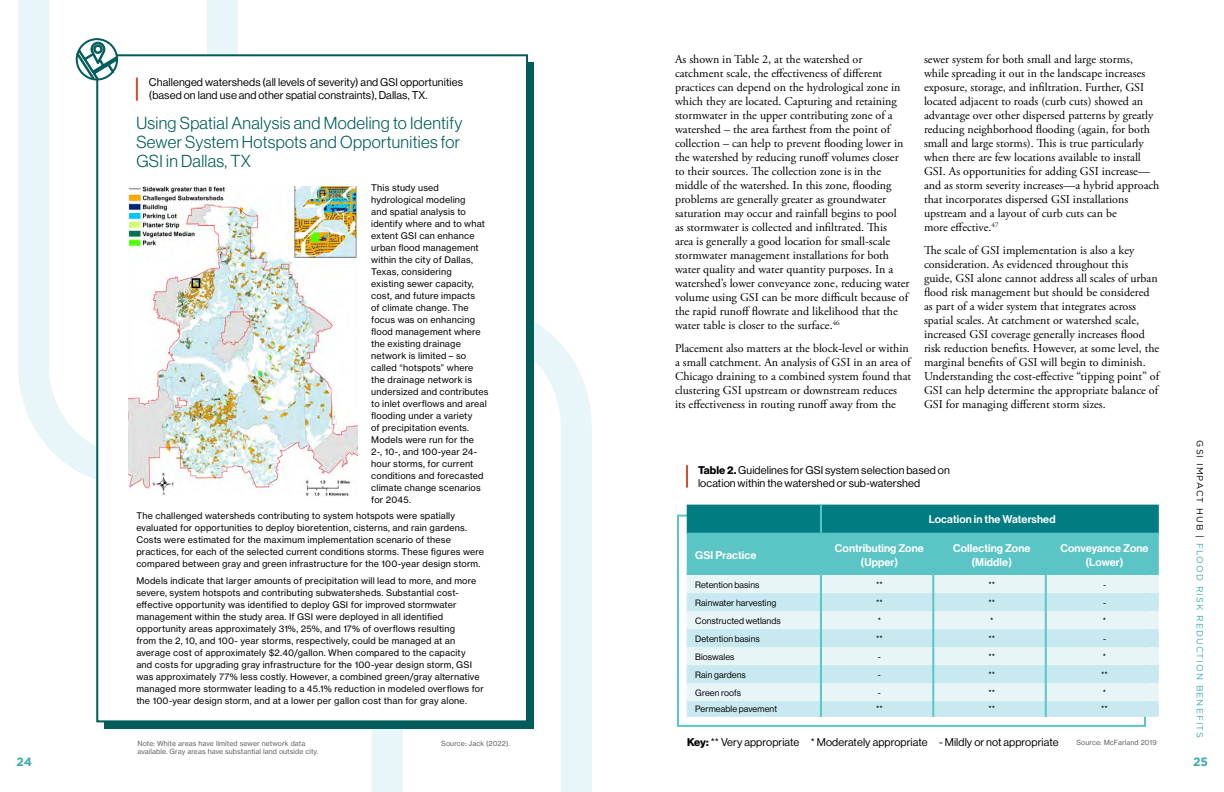
<style>
.page{position:relative;width:1224px;height:792px;background:#fff}
.page>*{position:absolute;margin:0;border:0;box-sizing:border-box;transform-origin:0 0}
.t1{font:17px/19px "N Haas Grotesk DS Pro 45 Lt";letter-spacing:.02em;color:#015c5a}
.t2{font:12px/14px "Adobe Garamond Pro";color:#000}
.t3{font:700 12px "Gotham";color:#3fabaa}
.t4{font:11px/13.2px "N Haas Grotesk DS Pro 55 Rg";letter-spacing:.01em;color:#000}
.t5{font:11px/14px "N Haas Grotesk DS Pro 65 Md";letter-spacing:.01em;color:#fff;text-align:center}
.t6{font:9px/12px "N Haas Grotesk TX Pro 55 Rg";letter-spacing:.02em;color:#000}
.t7{font:9px "N Haas Grotesk DS Pro 55 Rg";letter-spacing:.01em;color:#000}
.t8{font:9px "Gotham";letter-spacing:.12em;color:#3fabaa}
.t9{font:7px/8px "N Haas Grotesk TX Pro 55 Rg";letter-spacing:.01em;color:#636466}
.s1{color:#000}
.s2{font-family:"N Haas Grotesk DS Pro 75 Bd"}
</style>
<div class="page">
<svg style="left:18px;top:0;width:220px;height:479px"></svg>
<svg style="left:356px;top:322px;width:236px;height:470px"></svg>
<div style="left:104px;top:62px;width:430px;height:666px;background:#015c5a"></div>
<div style="left:96px;top:54px;width:432px;height:668px;background:#fff;border:2px solid #015c5a"></div>
<img style="left:129px;top:186px;width:229px;height:311px">
<div style="left:677px;top:515px;width:469px;height:212px;background:#fff;border:2px solid #5ac5c4"></div>
<svg style="left:687px;top:505px;width:472px;height:212px;background:#a1d7da"></svg>
<hr style="left:686px;top:465px;width:2px;height:23px;background:#d94c2b">
<svg style="left:77px;top:39px;width:40px;height:41px"></svg>
<div style="left:76px;top:38px;width:42px;height:43px;border:2px solid #015c5a;border-radius:50%"></div>
<svg style="left:76px;top:42px;width:42px;height:38px"></svg>
<hr style="left:136px;top:78px;width:2px;height:23px;background:#d94c2b">
<p class="t2" style="left:675px;top:52px;width:236px">As shown in Table 2, at the watershed or catchment scale, the effectiveness of different practices can depend on the hydrological zone in which they are located. Capturing and retaining stormwater in the upper contributing zone of a watershed – the area farthest from the point of collection – can help to prevent flooding lower in the watershed by reducing runoff volumes closer to their sources. The collection zone is in the middle of the watershed. In this zone, flooding problems are generally greater as groundwater saturation may occur and rainfall begins to pool<br>as stormwater is collected and infiltrated. This<br>area is generally a good location for small-scale stormwater management installations for both water quality and water quantity purposes. In a watershed’s lower conveyance zone, reducing water volume using GSI can be more difficult because of the rapid runoff flowrate and likelihood that the water table is closer to the surface.<sup>46</sup></p>
<p class="t2" style="left:675px;top:341px;width:238px">Placement also matters at the block-level or within a small catchment. An analysis of GSI in an area of Chicago draining to a combined system found that clustering GSI upstream or downstream reduces<br>its effectiveness in routing runoff away from the</p>
<p class="t2" style="left:924px;top:52px;width:237px">sewer system for both small and large storms, while spreading it out in the landscape increases exposure, storage, and infiltration. Further, GSI located adjacent to roads (curb cuts) showed an advantage over other dispersed patterns by greatly reducing neighborhood flooding (again, for both small and large storms). This is true particularly when there are few locations available to install GSI. As opportunities for adding GSI increase— and as storm severity increases—a hybrid approach that incorporates dispersed GSI installations upstream and a layout of curb cuts can be<br>more effective.<sup>47</sup></p>
<p class="t2" style="left:924px;top:243px;width:237px">The scale of GSI implementation is also a key consideration. As evidenced throughout this guide, GSI alone cannot address all scales of urban flood risk management but should be considered as part of a wider system that integrates across spatial scales. At catchment or watershed scale, increased GSI coverage generally increases flood risk reduction benefits. However, at some level, the marginal benefits of GSI will begin to diminish.<br>Understanding the cost-effective “tipping point” of GSI can help determine the appropriate balance of GSI for managing different storm sizes.</p>
<p class="t4" style="left:149px;top:76px;width:316px">Challenged watersheds (all levels of severity) and GSI opportunities (based on land use and other spatial constraints), Dallas, TX.</p>
<h1 class="t1" style="left:136px;top:114px;width:328px">Using Spatial Analysis and Modeling to Identify<br>Sewer System Hotspots and Opportunities for<br>GSI in Dallas, TX</h1>
<p class="t6" style="left:371px;top:182px;width:119px">This study used hydrological modeling<br>and spatial analysis to identify where and to what extent GSI can enhance urban flood management within the city of Dallas,<br>Texas, considering<br>existing sewer capacity, cost, and future impacts<br>of climate change. The focus was on enhancing flood management where the existing drainage network is limited – so called “hotspots” where the drainage network is undersized and contributes to inlet overflows and areal flooding under a variety<br>of precipitation events.<br>Models were run for the<br>2-, 10-, and 100-year 24- hour storms, for current conditions and forecasted climate change scenarios for 2045.</p>
<p class="t6" style="left:136px;top:510px;width:349px">The challenged watersheds contributing to system hotspots were spatially evaluated for opportunities to deploy bioretention, cisterns, and rain gardens.<br>Costs were estimated for the maximum implementation scenario of these practices, for each of the selected current conditions storms. These figures were compared between gray and green infrastructure for the 100-year design storm.</p>
<p class="t6" style="left:136px;top:575px;width:349px">Models indicate that larger amounts of precipitation will lead to more, and more severe, system hotspots and contributing subwatersheds. Substantial cost&shy;effective opportunity was identified to deploy GSI for improved stormwater management within the study area. If GSI were deployed in all identified opportunity areas approximately 31%, 25%, and 17% of overflows resulting<br>from the 2, 10, and 100- year storms, respectively, could be managed at an average cost of approximately $2.40/gallon. When compared to the capacity and costs for upgrading gray infrastructure for the 100-year design storm, GSI was approximately 77% less costly. However, a combined green/gray alternative managed more stormwater leading to a 45.1% reduction in modeled overflows for the 100-year design storm, and at a lower per gallon cost than for gray alone.</p>
<p class="t9" style="left:138px;top:740px;width:182px">Note: White areas have limited sewer network data available. Gray areas have substantial land outside city.</p>
<p class="t8" style="left:1206px;top:440px;width:299px;rotate:90deg"><span class="s1">GSI IMPACT HUB |</span> FLOOD RISK REDUCTION BENEFITS</p>
<p class="t4" style="left:698px;top:463px;width:253px"><span class="s2">Table 2.</span> Guidelines for GSI system selection based on location within the watershed or sub-watershed</p>
<p class="t5" style="left:929px;top:513px;width:128px">Location in the Watershed</p>
<p class="t5" style="left:695px;top:548px;width:63px">GSI Practice</p>
<p class="t5" style="left:835px;top:541px;width:90px">Contributing Zone (Upper)</p>
<p class="t5" style="left:953px;top:541px;width:79px">Collecting Zone (Middle)</p>
<p class="t5" style="left:1060px;top:541px;width:90px">Conveyance Zone (Lower)</p>
<p class="t7" style="left:695px;top:579px;width:66px">Retention basins</p>
<p class="t7" style="left:876px;top:579px;width:8px">**</p>
<p class="t7" style="left:988px;top:579px;width:8px">**</p>
<p class="t7" style="left:1103px;top:579px;width:5px">-</p>
<p class="t7" style="left:695px;top:597px;width:83px">Rainwater harvesting</p>
<p class="t7" style="left:876px;top:597px;width:8px">**</p>
<p class="t7" style="left:988px;top:597px;width:8px">**</p>
<p class="t7" style="left:1103px;top:597px;width:5px">-</p>
<p class="t7" style="left:695px;top:615px;width:87px">Constructed wetlands</p>
<p class="t7" style="left:878px;top:615px;width:5px">*</p>
<p class="t7" style="left:990px;top:615px;width:5px">*</p>
<p class="t7" style="left:1103px;top:615px;width:5px">*</p>
<p class="t7" style="left:695px;top:633px;width:66px">Detention basins</p>
<p class="t7" style="left:876px;top:633px;width:8px">**</p>
<p class="t7" style="left:988px;top:633px;width:8px">**</p>
<p class="t7" style="left:1103px;top:633px;width:5px">-</p>
<p class="t7" style="left:695px;top:651px;width:41px">Bioswales</p>
<p class="t7" style="left:878px;top:651px;width:5px">-</p>
<p class="t7" style="left:988px;top:651px;width:8px">**</p>
<p class="t7" style="left:1103px;top:651px;width:5px">*</p>
<p class="t7" style="left:695px;top:669px;width:52px">Rain gardens</p>
<p class="t7" style="left:878px;top:669px;width:5px">-</p>
<p class="t7" style="left:988px;top:669px;width:8px">**</p>
<p class="t7" style="left:1101px;top:669px;width:8px">**</p>
<p class="t7" style="left:695px;top:687px;width:47px">Green roofs</p>
<p class="t7" style="left:878px;top:687px;width:5px">-</p>
<p class="t7" style="left:988px;top:687px;width:8px">**</p>
<p class="t7" style="left:1103px;top:687px;width:5px">*</p>
<p class="t7" style="left:695px;top:704px;width:83px">Permeable pavement</p>
<p class="t7" style="left:876px;top:704px;width:8px">**</p>
<p class="t7" style="left:988px;top:704px;width:8px">**</p>
<p class="t7" style="left:1101px;top:704px;width:8px">**</p>
<p class="t4" style="left:687px;top:736px;width:373px"><span class="s2">Key:</span> ** Very appropriate * Moderately appropriate - Mildly or not appropriate</p>
<p class="t9" style="left:1076px;top:738px;width:82px">Source: McFarland 2019</p>
<p class="t9" style="left:441px;top:740px;width:70px">Source: Jack (2022).</p>
<p class="t3" style="left:17px;top:753px;width:17px">24</p>
<p class="t3" style="left:1193px;top:753px;width:17px">25</p>
</div>
